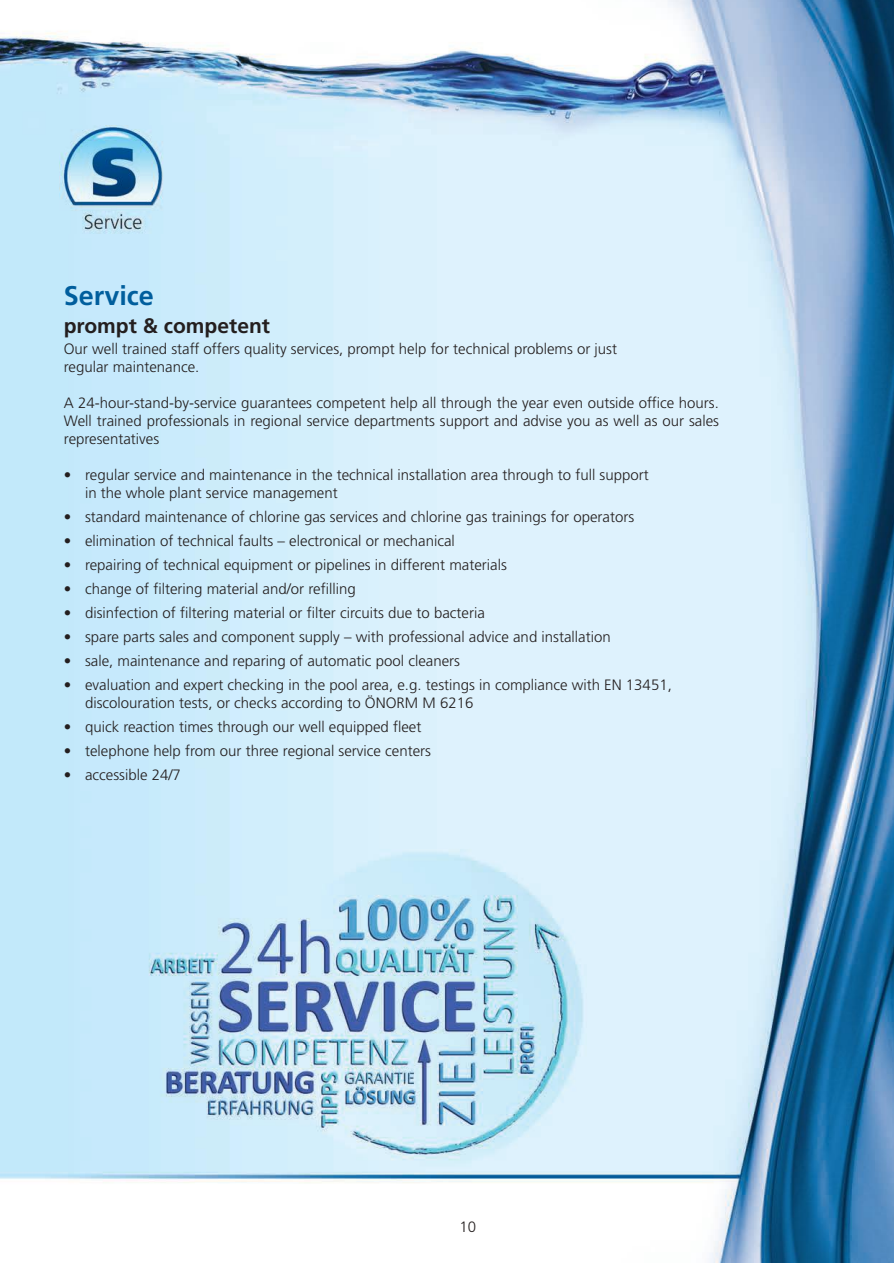
<style>
.page{position:relative;width:894px;height:1263px;background:#fff}
.page>*{position:absolute;margin:0;border:0;box-sizing:border-box;transform-origin:0 0}
.t1{font:700 27px "Frutiger";color:#005e9d}
.t2{font:700 21px "Frutiger";color:#241f1f}
.t3{font:300 15px/18px "Frutiger";color:#241f1f}
</style>
<div class="page">
<img style="left:0;top:0;width:894px;height:1263px">
<img style="left:59px;top:125px;width:106px;height:108px">
<h1 class="t1" style="left:64px;top:285px;width:92px">Service</h1>
<h2 class="t2" style="left:64px;top:317px;width:208px">prompt &amp; competent</h2>
<p class="t3" style="left:64px;top:341px;width:555px">Our well trained staff offers quality services, prompt help for technical problems or just regular maintenance.</p>
<p class="t3" style="left:64px;top:395px;width:656px;text-align:justify">A 24-hour-stand-by-service guarantees competent help all through the year even outside office hours.<br>Well trained professionals in regional service departments support and advise you as well as our sales representatives</p>
<p class="t3" style="left:85px;top:467px;width:565px;text-indent:-21px">• regular service and maintenance in the technical installation area through to full support in the whole plant service management</p>
<p class="t3" style="left:64px;top:509px;width:572px">• standard maintenance of chlorine gas services and chlorine gas trainings for operators</p>
<p class="t3" style="left:64px;top:533px;width:392px">• elimination of technical faults – electronical or mechanical</p>
<p class="t3" style="left:64px;top:557px;width:444px">• repairing of technical equipment or pipelines in different materials</p>
<p class="t3" style="left:64px;top:581px;width:293px">• change of filtering material and/or refilling</p>
<p class="t3" style="left:64px;top:605px;width:422px">• disinfection of filtering material or filter circuits due to bacteria</p>
<p class="t3" style="left:64px;top:629px;width:548px">• spare parts sales and component supply – with professional advice and installation</p>
<p class="t3" style="left:64px;top:653px;width:398px">• sale, maintenance and reparing of automatic pool cleaners</p>
<p class="t3" style="left:85px;top:677px;width:588px;text-indent:-21px">• evaluation and expert checking in the pool area, e.g. testings in compliance with EN 13451, discolouration tests, or checks according to ÖNORM M 6216</p>
<p class="t3" style="left:64px;top:719px;width:359px">• quick reaction times through our well equipped fleet</p>
<p class="t3" style="left:64px;top:743px;width:369px">• telephone help from our three regional service centers</p>
<p class="t3" style="left:64px;top:767px;width:119px">• accessible 24/7</p>
<p class="t3" style="left:459px;top:1219px;width:18px">10</p>
</div>
